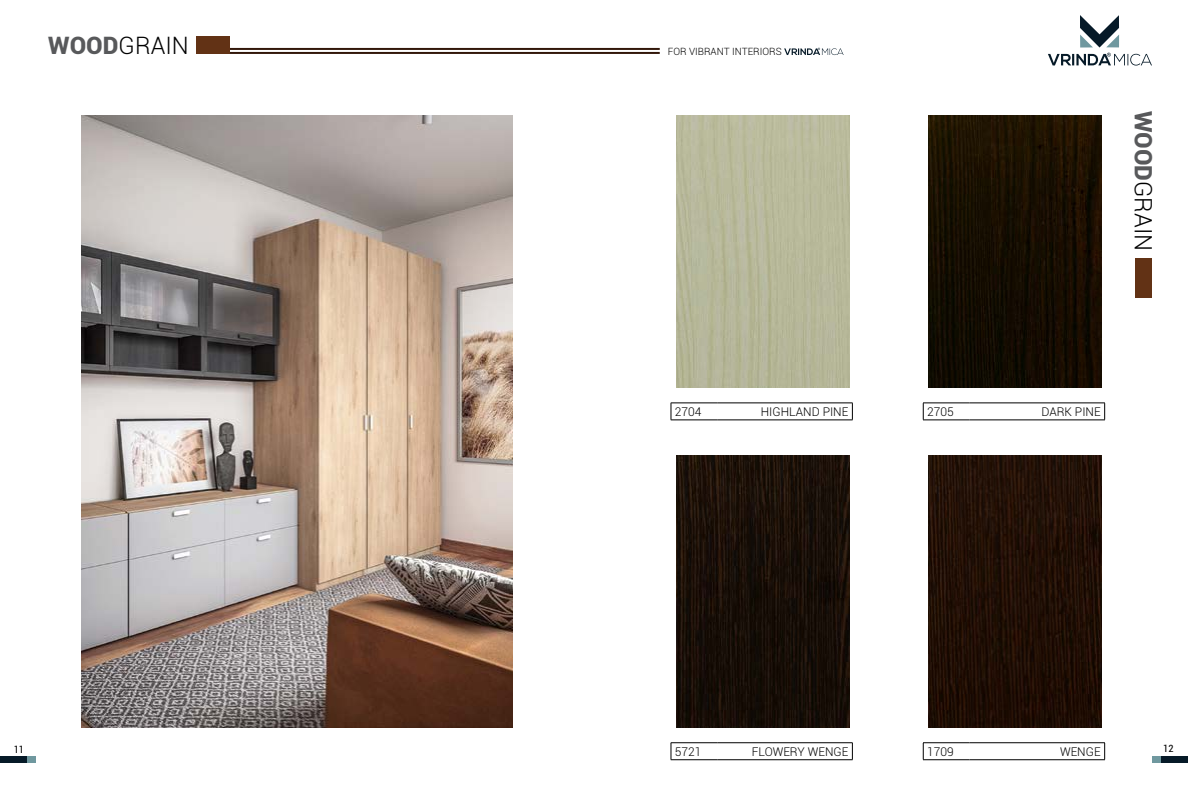
<style>
.page{position:relative;width:1188px;height:792px;background:#fff}
.page>*{position:absolute;margin:0;border:0;box-sizing:border-box;transform-origin:0 0}
.t1{font:300 24px "Roboto";color:#000}
.t2{font:300 12px "Roboto";color:#000}
.t3{font:300 10px "Roboto";color:#000}
.t4{font:condensed 10px "Roboto";color:#000}
.s1{font-weight:900;color:#58595b}
</style>
<div class="page">
<svg style="left:1048px;top:15px;width:104px;height:51px"></svg>
<div style="left:1152px;top:756px;width:36px;height:7px;background:#061a28"></div>
<div style="left:1152px;top:756px;width:9px;height:7px;background:#6f989f"></div>
<div style="left:0;top:756px;width:36px;height:7px;background:#061a28"></div>
<div style="left:27px;top:756px;width:9px;height:7px;background:#6f989f"></div>
<img style="left:676px;top:116px;width:173px;height:272px">
<hr style="left:671px;top:403px;width:46px;height:1px;background:#000">
<svg style="left:671px;top:403px;width:1px;height:17px"></svg>
<hr style="left:717px;top:403px;width:136px;height:1px;background:#000">
<svg style="left:852px;top:403px;width:1px;height:17px"></svg>
<hr style="left:671px;top:420px;width:46px;height:1px;background:#000">
<hr style="left:717px;top:420px;width:136px;height:1px;background:#000">
<img style="left:676px;top:456px;width:173px;height:272px">
<hr style="left:671px;top:742px;width:46px;height:1px;background:#000">
<svg style="left:671px;top:743px;width:1px;height:16px"></svg>
<hr style="left:717px;top:742px;width:136px;height:1px;background:#000">
<svg style="left:852px;top:743px;width:1px;height:16px"></svg>
<hr style="left:671px;top:759px;width:46px;height:1px;background:#000">
<hr style="left:717px;top:759px;width:136px;height:1px;background:#000">
<img style="left:929px;top:116px;width:173px;height:272px">
<hr style="left:923px;top:403px;width:47px;height:1px;background:#000">
<svg style="left:923px;top:403px;width:1px;height:17px"></svg>
<hr style="left:970px;top:403px;width:135px;height:1px;background:#000">
<svg style="left:1104px;top:403px;width:1px;height:17px"></svg>
<hr style="left:923px;top:420px;width:47px;height:1px;background:#000">
<hr style="left:970px;top:420px;width:135px;height:1px;background:#000">
<img style="left:929px;top:456px;width:173px;height:272px">
<hr style="left:923px;top:742px;width:47px;height:1px;background:#000">
<svg style="left:923px;top:743px;width:1px;height:16px"></svg>
<hr style="left:970px;top:742px;width:135px;height:1px;background:#000">
<svg style="left:1104px;top:743px;width:1px;height:16px"></svg>
<hr style="left:923px;top:759px;width:47px;height:1px;background:#000">
<hr style="left:970px;top:759px;width:135px;height:1px;background:#000">
<svg style="left:784px;top:48px;width:60px;height:7px"></svg>
<hr style="left:230px;top:48px;width:430px;height:2px;background:#32170a">
<hr style="left:230px;top:52px;width:430px;height:2px;background:#32170a">
<div style="left:196px;top:36px;width:34px;height:18px;background:#623215"></div>
<img style="left:81px;top:116px;width:432px;height:612px">
<div style="left:1135px;top:258px;width:17px;height:39px;background:#623215"></div>
<h1 class="t1" style="left:48px;top:29px;width:142px"><span class="s1">WOOD</span>GRAIN</h1>
<p class="t3" style="left:668px;top:45px;width:115px">FOR VIBRANT INTERIORS</p>
<p class="t2" style="left:675px;top:403px;width:28px">2704</p>
<p class="t2" style="left:761px;top:403px;width:89px">HIGHLAND PINE</p>
<h1 class="t1" style="left:1160px;top:111px;width:142px;rotate:90deg"><span class="s1">WOOD</span>GRAIN</h1>
<p class="t2" style="left:927px;top:403px;width:28px">2705</p>
<p class="t2" style="left:1042px;top:403px;width:61px">DARK PINE</p>
<p class="t4" style="left:14px;top:742px;width:12px">11</p>
<p class="t4" style="left:1163px;top:742px;width:12px">12</p>
<p class="t2" style="left:675px;top:743px;width:28px">5721</p>
<p class="t2" style="left:752px;top:743px;width:98px">FLOWERY WENGE</p>
<p class="t2" style="left:927px;top:743px;width:28px">1709</p>
<p class="t2" style="left:1060px;top:743px;width:42px">WENGE</p>
</div>
